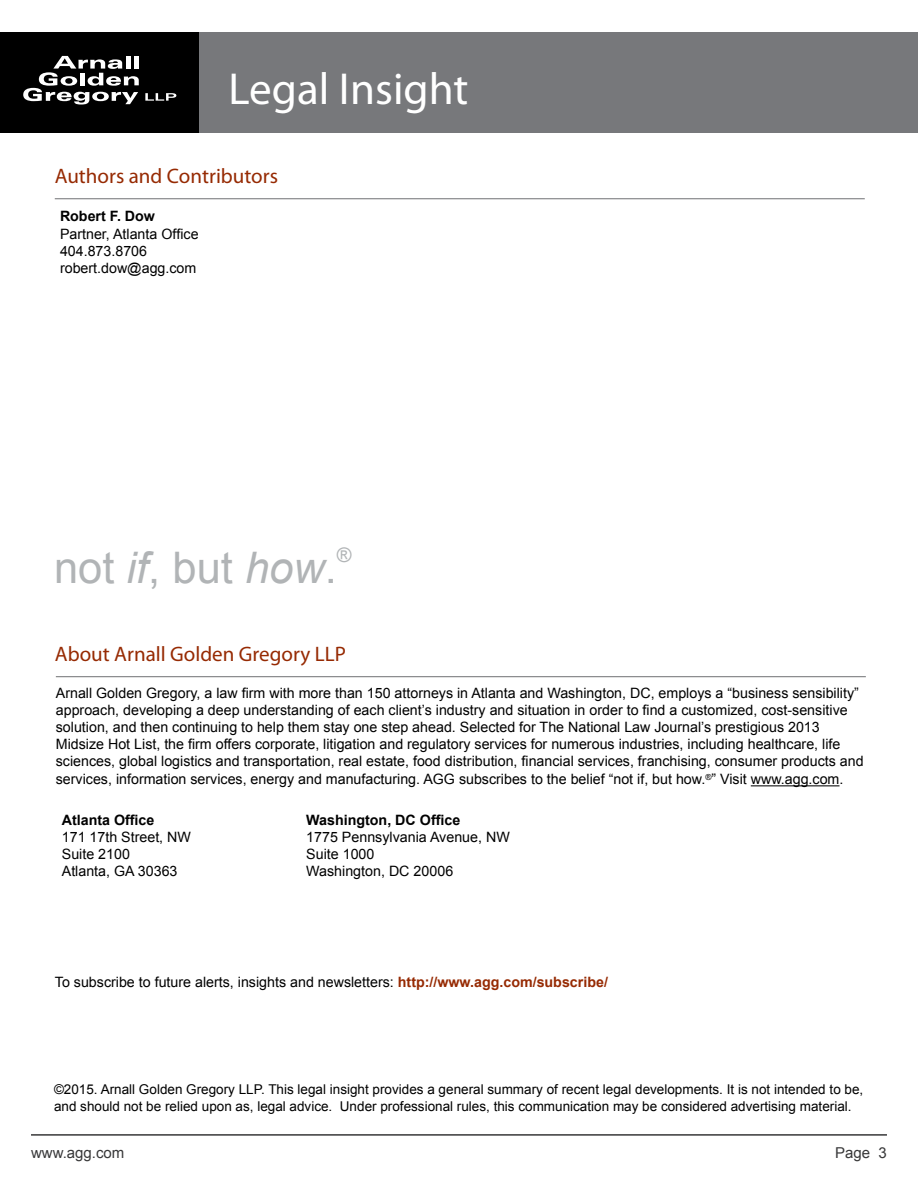
<style>
.page{position:relative;width:918px;height:1188px;background:#fff}
.page>*{position:absolute;margin:0;border:0;box-sizing:border-box;transform-origin:0 0}
.t1{font:45px "Myriad Pro";color:#fff}
.t2{font:43.5px "Arial";color:#b1b4b6}
.t3{font:21px "Myriad Pro";color:#962a03}
.t4{font:20.1px "Arial";color:#b1b4b6}
.t5{font:15px "Arial";color:#383839}
.t6{font:14.25px/17.1px "Arial";color:#000}
.t7{font:700 14.25px "Arial";color:#000}
.t8{font:13.5px/16.5px "Arial";color:#000}
.s1{font-style:italic}
.s2{font-weight:700;color:#962a03}
</style>
<div class="page">
<div style="left:0;top:32px;width:200px;height:101px;background:#000"></div>
<svg style="left:23px;top:56px;width:116px;height:49px"></svg>
<svg style="left:145px;top:93px;width:31px;height:8px"></svg>
<div style="left:200px;top:32px;width:718px;height:101px;background:#77787b"></div>
<hr style="left:31px;top:1134px;width:856px;height:2px;background:#383839">
<hr style="left:751px;top:785px;width:88px;height:1px;background:#000">
<hr style="left:56px;top:676px;width:810px;height:1px;background:#6f7073">
<hr style="left:55px;top:198px;width:810px;height:1px;background:#6f7073">
<h1 class="t1" style="left:229px;top:61px;width:241px">Legal Insight</h1>
<h3 class="t3" style="left:55px;top:163px;width:225px">Authors and Contributors</h3>
<p class="t7" style="left:60px;top:207px;width:97px">Robert F. Dow</p>
<p class="t6" style="left:60px;top:225px;width:140px">Partner, Atlanta Office<br>404.873.8706 robert.dow@agg.com</p>
<h2 class="t2" style="left:54px;top:539px;width:284px">not <span class="s1">if</span>, but <span class="s1">how</span>.</h2>
<h3 class="t4" style="left:337px;top:542px;width:16px">®</h3>
<h3 class="t3" style="left:55px;top:641px;width:292px">About Arnall Golden Gregory LLP</h3>
<p class="t6" style="left:56px;top:684px;width:809px">Arnall Golden Gregory, a law firm with more than 150 attorneys in Atlanta and Washington, DC, employs a “business sensibility” approach, developing a deep understanding of each client’s industry and situation in order to find a customized, cost-sensitive solution, and then continuing to help them stay one step ahead. Selected for The National Law Journal’s prestigious 2013<br>Midsize Hot List, the firm offers corporate, litigation and regulatory services for numerous industries, including healthcare, life sciences, global logistics and transportation, real estate, food distribution, financial services, franchising, consumer products and services, information services, energy and manufacturing. AGG subscribes to the belief “not if, but how.<sup>®</sup>” Visit www.agg.com.</p>
<p class="t7" style="left:62px;top:810px;width:94px">Atlanta Office</p>
<p class="t6" style="left:62px;top:828px;width:131px">171 17th Street, NW<br>Suite 2100<br>Atlanta, GA 30363</p>
<p class="t7" style="left:306px;top:810px;width:156px">Washington, DC Office</p>
<p class="t6" style="left:306px;top:828px;width:205px">1775 Pennsylvania Avenue, NW<br>Suite 1000<br>Washington, DC 20006</p>
<p class="t6" style="left:55px;top:974px;width:555px">To subscribe to future alerts, insights and newsletters: <span class="s2">http://www.agg.com/subscribe/</span></p>
<p class="t8" style="left:54px;top:1081px;width:811px">©2015. Arnall Golden Gregory LLP. This legal insight provides a general summary of recent legal developments. It is not intended to be, and should not be relied upon as, legal advice. Under professional rules, this communication may be considered advertising material.</p>
<p class="t5" style="left:31px;top:1142px;width:95px">www.agg.com</p>
<p class="t5" style="left:835px;top:1142px;width:53px">Page 3</p>
</div>
